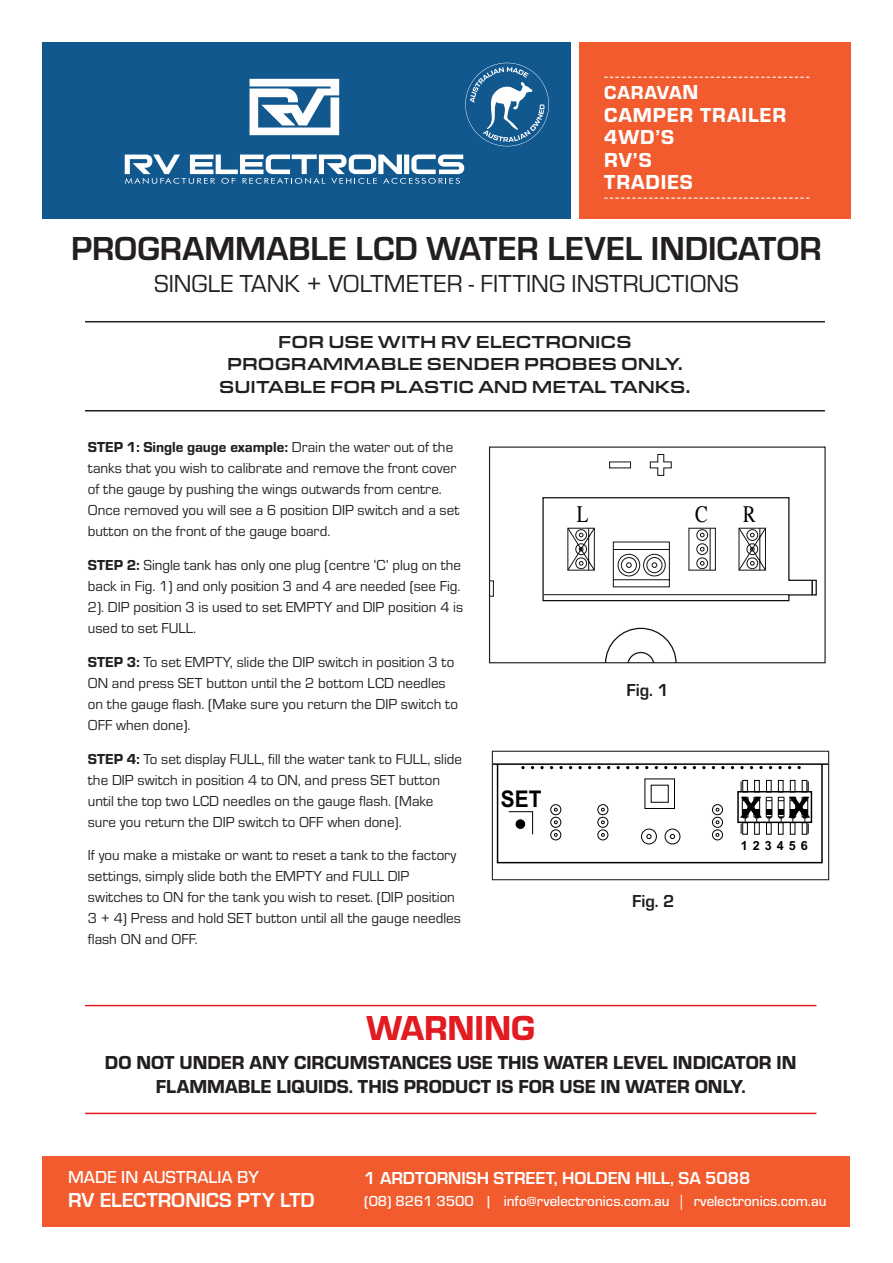
<style>
.page{position:relative;width:893px;height:1263px;background:#fff}
.page>*{position:absolute;margin:0;border:0;box-sizing:border-box;transform-origin:0 0}
.t1{font:36px "Eurostile Hea";color:#e21a21}
.t2{font:700 34.5px "Eurostile";color:#231f20}
.t3{font:25.5px "Eurostile";color:#231f20}
.t4{font:23.7px "Times";color:#000001;scale:.8 1}
.t5{font:700 22.95px "Arial";color:#000001;scale:.91 1}
.t6{font:21px/22.5px "Eurostile Hea";letter-spacing:.04em;color:#fff}
.t7{font:700 21px "Eurostile";color:#fff}
.t8{font:19.5px/24px "Eurostile Hea";color:#231f20;text-align:center}
.t9{font:19.5px "Eurostile Hea";letter-spacing:.04em;color:#fff}
.t10{font:500 18px/22.5px "Eurostile Ext";color:#231f20;text-align:center;scale:.9 1}
.t11{font:700 18px "Eurostile";color:#fff}
.t12{font:500 18px "Eurostile";color:#fff}
.t13{font:700 18px "Eurostile";color:#231f20}
.t14{font:15px/21px "Eurostile";color:#231f20}
.t15{font:500 15px "Eurostile";color:#fff}
.t16{font:700 12.6px "Arial";letter-spacing:.395em;color:#000001}
.s1{font-size:21px}
.s2{font-family:"Eurostile Hea"}
.s3{font-family:"Minion Pro";font-weight:400}
</style>
<div class="page">
<div style="left:43px;top:1157px;width:807px;height:70px;background:#f15b2e"></div>
<hr style="left:85px;top:321px;width:740px;height:1px;background:#231f20">
<hr style="left:85px;top:410px;width:740px;height:1px;background:#231f20">
<svg style="left:542px;top:497px;width:275px;height:164px"></svg>
<svg style="left:811px;top:580px;width:2px;height:15px"></svg>
<svg style="left:491px;top:454px;width:298px;height:143px"></svg>
<div style="left:489px;top:446px;width:337px;height:217px;border:1px solid #231f20"></div>
<svg style="left:494px;top:763px;width:333px;height:100px"></svg>
<div style="left:492px;top:751px;width:337px;height:129px;border:1px solid #231f20"></div>
<hr style="left:85px;top:1005px;width:731px;height:1px;background:#e21a21">
<hr style="left:85px;top:1113px;width:731px;height:1px;background:#e21a21">
<div style="left:43px;top:43px;width:528px;height:176px;background:#11588f"></div>
<div style="left:579px;top:43px;width:271px;height:176px;background:#f15b2e"></div>
<svg style="left:604px;top:77px;width:205px;height:1px"></svg>
<svg style="left:604px;top:198px;width:205px;height:1px"></svg>
<svg style="left:125px;top:62px;width:424px;height:122px"></svg>
<p class="t9" style="left:604px;top:79px;width:96px">CARAVA<span class="s1">N</span></p>
<p class="t6" style="left:604px;top:102px;width:183px">CAMPER TRAILER<br>4WD’S<br>RV’S<br>TRADIES</p>
<p class="t2" style="left:71px;top:224px;width:752px">PROGRAMMABLE LCD WATER LEVEL INDICATOR</p>
<p class="t3" style="left:154px;top:266px;width:586px">SINGLE TANK + VOLTMETER - FITTING INSTRUCTIONS</p>
<p class="t10" style="left:219px;top:329px;width:525px">FOR USE WITH RV ELECTRONICS<br>PROGRAMMABLE SENDER PROBES ONLY.<br>SUITABLE FOR PLASTIC AND METAL TANKS.</p>
<p class="t14" style="left:88px;top:436px;width:373px"><span class="s2">STEP 1: Single gauge example:</span> Drain the water out of the tanks that you wish to calibrate and remove the front cover of the gauge by pushing the wings outwards from centre.<br>Once removed you will see a 6 position DIP switch and a set button on the front of the gauge board.</p>
<p class="t14" style="left:88px;top:554px;width:377px"><span class="s2">STEP 2:</span> Single tank has only one plug (centre ‘C’ plug on the back in Fig. 1) and only position 3 and 4 are needed (see Fig.<br>2). DIP position 3 is used to set EMPTY and DIP position 4 is used to set FULL.</p>
<p class="t14" style="left:88px;top:651px;width:372px"><span class="s2">STEP 3:</span> To set EMPTY, slide the DIP switch in position 3 to ON and press SET button until the 2 bottom LCD needles on the gauge flash. (Make sure you return the DIP switch to OFF when done).</p>
<p class="t14" style="left:88px;top:747px;width:376px"><span class="s2">STEP 4:</span> To set display FULL, fill the water tank to FULL, slide the DIP switch in position 4 to ON, and press SET button until the top two LCD needles on the gauge flash. (Make sure you return the DIP switch to OFF when done).</p>
<p class="t14" style="left:88px;top:844px;width:374px">If you make a mistake or want to reset a tank to the factory settings, simply slide both the EMPTY and FULL DIP switches to ON for the tank you wish to reset. (DIP position 3 + 4) Press and hold SET button until all the gauge needles flash ON and OFF.</p>
<p class="t4" style="left:577px;top:492px;width:16px">L</p>
<p class="t4" style="left:695px;top:492px;width:17px">C</p>
<p class="t4" style="left:743px;top:492px;width:17px">R</p>
<p class="t5" style="left:501px;top:783px;width:46px">SET</p>
<p class="t13" style="left:626px;top:677px;width:44px">Fig. 1</p>
<p class="t13" style="left:632px;top:888px;width:44px">Fig. 2</p>
<p class="t16" style="left:741px;top:837px;width:68px">123456</p>
<p class="t1" style="left:366px;top:1003px;width:170px">WARNING</p>
<p class="t8" style="left:105px;top:1049px;width:693px">DO NOT UNDER ANY CIRCUMSTANCES USE THIS WATER LEVEL INDICATOR IN<br>FLAMMABLE LIQUIDS. THIS PRODUCT IS FOR USE IN WATER ONLY.</p>
<p class="t12" style="left:68px;top:1165px;width:192px">MADE IN AUSTRALIA BY</p>
<p class="t7" style="left:68px;top:1185px;width:248px">RV ELECTRONICS PTY LTD</p>
<p class="t11" style="left:364px;top:1165px;width:388px">1 ARDTORNISH STREET, HOLDEN HILL, SA 5088</p>
<p class="t15" style="left:364px;top:1191px;width:464px">(08) 8261 3500 | info@rvelectronics.com.au <span class="s3">|</span> rvelectronics.com.au</p>
</div>
